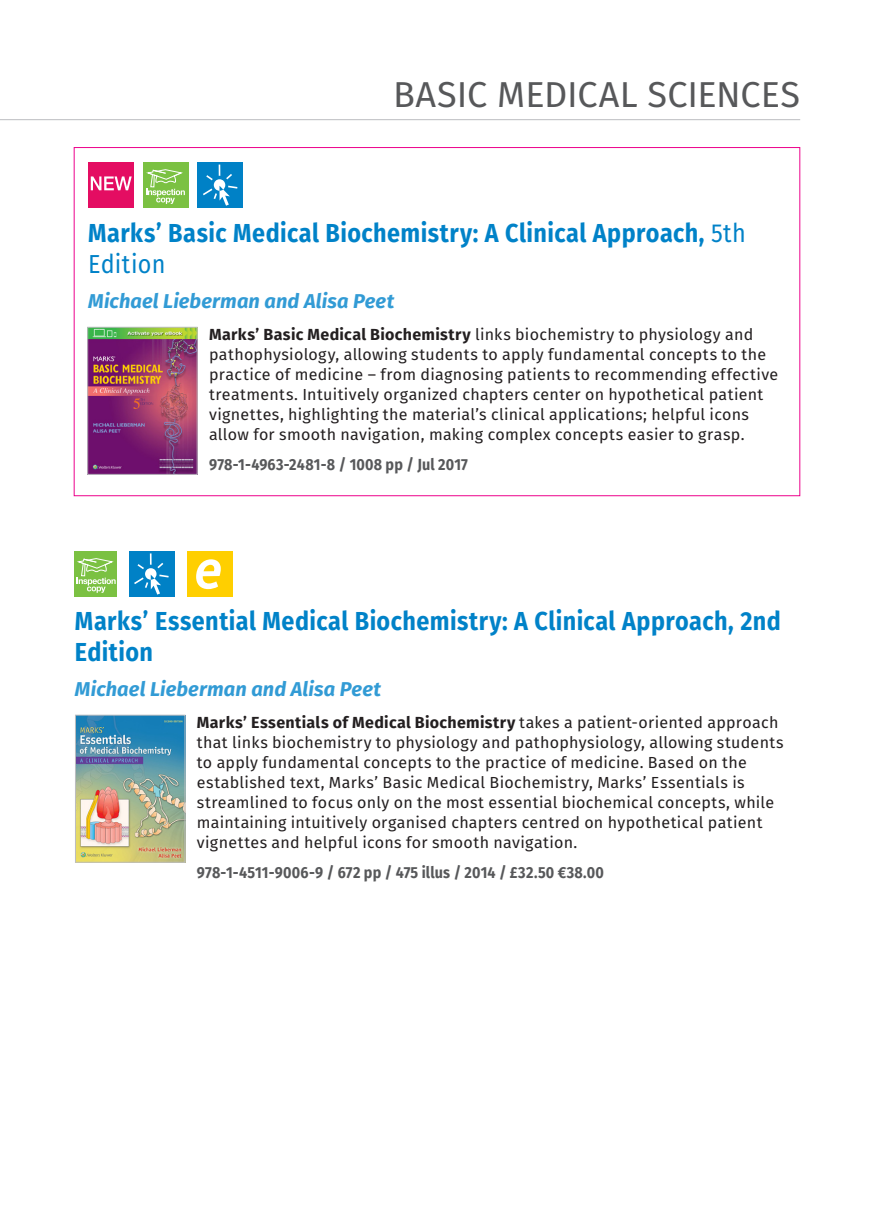
<style>
.page{position:relative;width:874px;height:1225px;background:#fff}
.page>*{position:absolute;margin:0;border:0;box-sizing:border-box;transform-origin:0 0}
.section_title{font:36px "Fira Sans";letter-spacing:-.005em;color:#57585a}
.Book_Title{font:700 26px/31.2px "Fira Sans";letter-spacing:.02em;color:#0082c8;scale:.9 1}
.Writer{font:italic 700 20px "Fira Sans";letter-spacing:.005em;color:#329bd5}
.Writer-2{font:16px/20px "Fira Sans";letter-spacing:.02em;color:#231f20}
.ISBN{font:16px/20px "Fira Sans";letter-spacing:.02em;color:#231f20}
.ISBN-2{font:700 16px "Fira Sans";letter-spacing:.01em;color:#57585a;scale:.9 1}
.s1{font-weight:400}
.s2{font-weight:700}
</style>
<div class="page">
<hr style="left:0;top:119px;width:799px;height:1px;background:#bcbdc0">
<div style="left:197px;top:162px;width:46px;height:45px;background:#0081c6"></div>
<svg style="left:203px;top:164px;width:34px;height:42px"></svg>
<div style="left:143px;top:162px;width:45px;height:45px;background:#7bc142"></div>
<svg style="left:146px;top:169px;width:39px;height:35px"></svg>
<div style="left:88px;top:162px;width:45px;height:45px;background:#e40d62"></div>
<svg style="left:91px;top:176px;width:41px;height:14px"></svg>
<div style="left:74px;top:551px;width:42px;height:45px;background:#7bc142"></div>
<svg style="left:76px;top:558px;width:40px;height:35px"></svg>
<div style="left:129px;top:551px;width:45px;height:45px;background:#0081c6"></div>
<svg style="left:134px;top:553px;width:35px;height:41px"></svg>
<div style="left:187px;top:551px;width:45px;height:45px;background:#ffcf00"></div>
<svg style="left:196px;top:559px;width:25px;height:30px"></svg>
<img style="left:77px;top:716px;width:106px;height:144px">
<div style="left:75px;top:714px;width:110px;height:148px;border:1px solid #bcbdc0"></div>
<img style="left:89px;top:329px;width:106px;height:144px">
<div style="left:87px;top:327px;width:110px;height:148px;border:1px solid #bcbdc0"></div>
<p class="section_title" style="left:393px;top:67px;width:408px">BASIC MEDICAL SCIENCES</p>
<p class="Book_Title" style="left:88px;top:215px;width:732px">Marks’ Basic Medical Biochemistry: A Clinical Approach, <span class="s1">5th<br>Edition</span></p>
<p class="Writer" style="left:88px;top:284px;width:307px">Michael Lieberman and Alisa Peet</p>
<p class="ISBN" style="left:209px;top:323px;width:570px"><span class="s2">Marks’ Basic Medical Biochemistry</span> links biochemistry to physiology and pathophysiology, allowing students to apply fundamental concepts to the practice of medicine – from diagnosing patients to recommending effective treatments. Intuitively organized chapters center on hypothetical patient vignettes, highlighting the material’s clinical applications; helpful icons allow for smooth navigation, making complex concepts easier to grasp.</p>
<p class="ISBN-2" style="left:209px;top:451px;width:289px">978-1-4963-2481-8 / 1008 pp / Jul 2017</p>
<p class="Book_Title" style="left:75px;top:603px;width:785px">Marks’ Essential Medical Biochemistry: A Clinical Approach, 2nd<br>Edition</p>
<p class="Writer" style="left:75px;top:672px;width:307px">Michael Lieberman and Alisa Peet</p>
<p class="Writer-2" style="left:197px;top:711px;width:588px"><span class="s2">Marks’ Essentials of Medical Biochemistry</span> takes a patient-oriented approach that links biochemistry to physiology and pathophysiology, allowing students to apply fundamental concepts to the practice of medicine. Based on the established text, Marks’ Basic Medical Biochemistry, Marks’ Essentials is streamlined to focus only on the most essential biochemical concepts, while maintaining intuitively organised chapters centred on hypothetical patient vignettes and helpful icons for smooth navigation.</p>
<p class="ISBN-2" style="left:197px;top:859px;width:453px">978-1-4511-9006-9 / 672 pp / 475 illus / 2014 / £32.50 €38.00</p>
</div>
